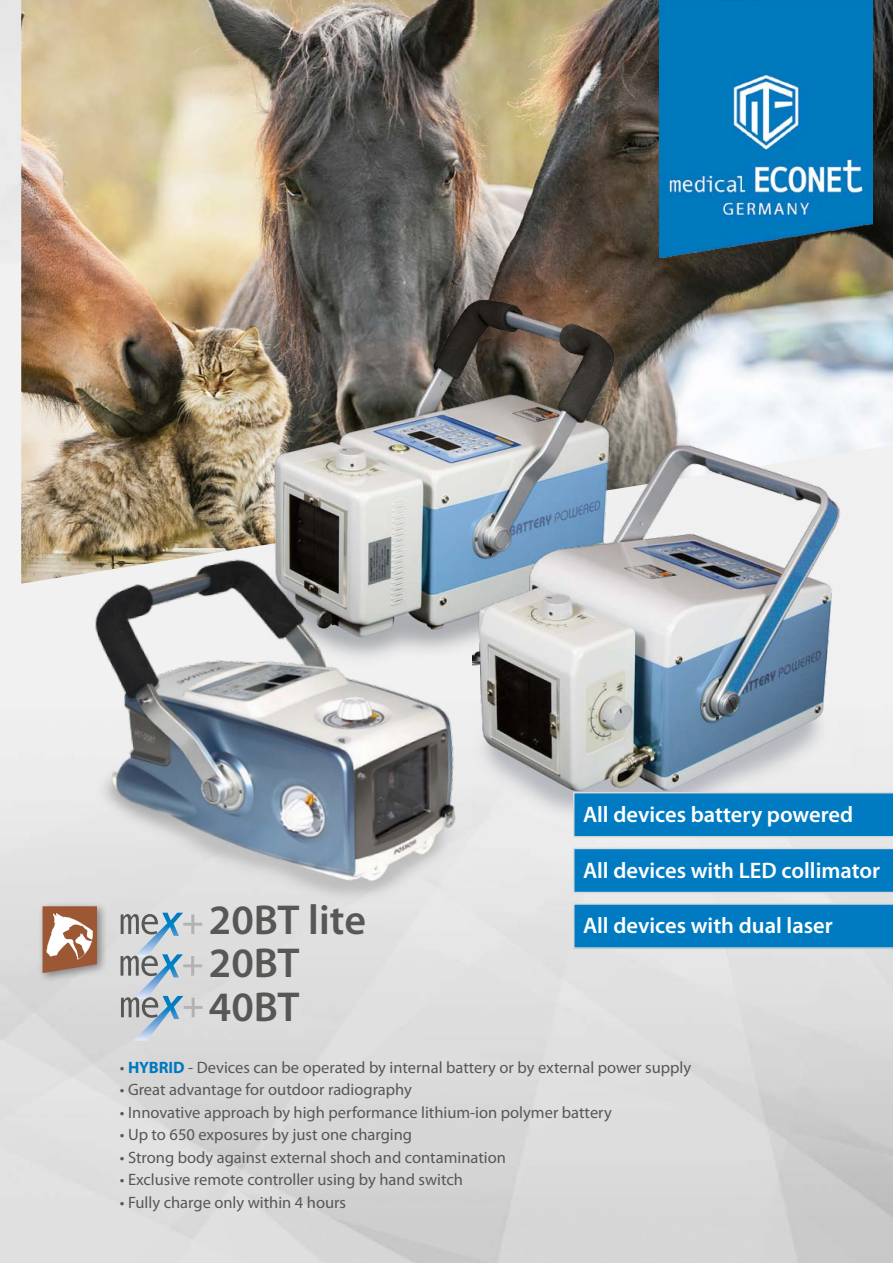
<style>
.page{position:relative;width:893px;height:1263px;background:#fff}
.page>*{position:absolute;margin:0;border:0;box-sizing:border-box;transform-origin:0 0}
.t1{font:600 42px/43.5px "Myriad Pro";color:#575756}
.t2{font:600 22.5px "Myriad Pro";color:#fff}
.t3{font:16.5px "Myriad Pro";color:#575756}
.s1{font-weight:700;color:#0078bf}
</style>
<div class="page">
<div style="left:37px;top:901px;width:71px;height:83px;background:#000;opacity:.4"></div>
<svg style="left:43px;top:906px;width:54px;height:67px"></svg>
<img style="left:21px;top:0;width:872px;height:584px">
<img style="left:266px;top:292px;width:374px;height:239px">
<img style="left:472px;top:441px;width:392px;height:394px">
<img style="left:660px;top:0;width:212px;height:257px">
<svg style="left:573px;top:792px;width:320px;height:45px;background:#0c80c3"></svg>
<svg style="left:573px;top:848px;width:320px;height:45px;background:#0c80c3"></svg>
<img style="left:58px;top:531px;width:450px;height:438px">
<svg style="left:121px;top:913px;width:82px;height:127px;background:#bac5cc"></svg>
<svg style="left:573px;top:903px;width:320px;height:46px;background:#1082c3"></svg>
<h1 class="t1" style="left:209px;top:897px;width:159px">20BT lite<br>20BT<br>40BT</h1>
<h2 class="t2" style="left:583px;top:800px;width:272px">All devices battery powered</h2>
<h2 class="t2" style="left:583px;top:856px;width:299px">All devices with LED collimator</h2>
<h2 class="t2" style="left:583px;top:911px;width:251px">All devices with dual laser</h2>
<p class="t3" style="left:120px;top:1057px;width:573px">• <span class="s1">HYBRID</span> - Devices can be operated by internal battery or by external power supply</p>
<p class="t3" style="left:120px;top:1079px;width:294px">• Great advantage for outdoor radiography</p>
<p class="t3" style="left:120px;top:1102px;width:493px">• Innovative approach by high performance lithium-ion polymer battery</p>
<p class="t3" style="left:120px;top:1124px;width:294px">• Up to 650 exposures by just one charging</p>
<p class="t3" style="left:120px;top:1147px;width:387px">• Strong body against external shoch and contamination</p>
<p class="t3" style="left:120px;top:1169px;width:344px">• Exclusive remote controller using by hand switch</p>
<p class="t3" style="left:120px;top:1192px;width:228px">• Fully charge only within 4 hours</p>
</div>
